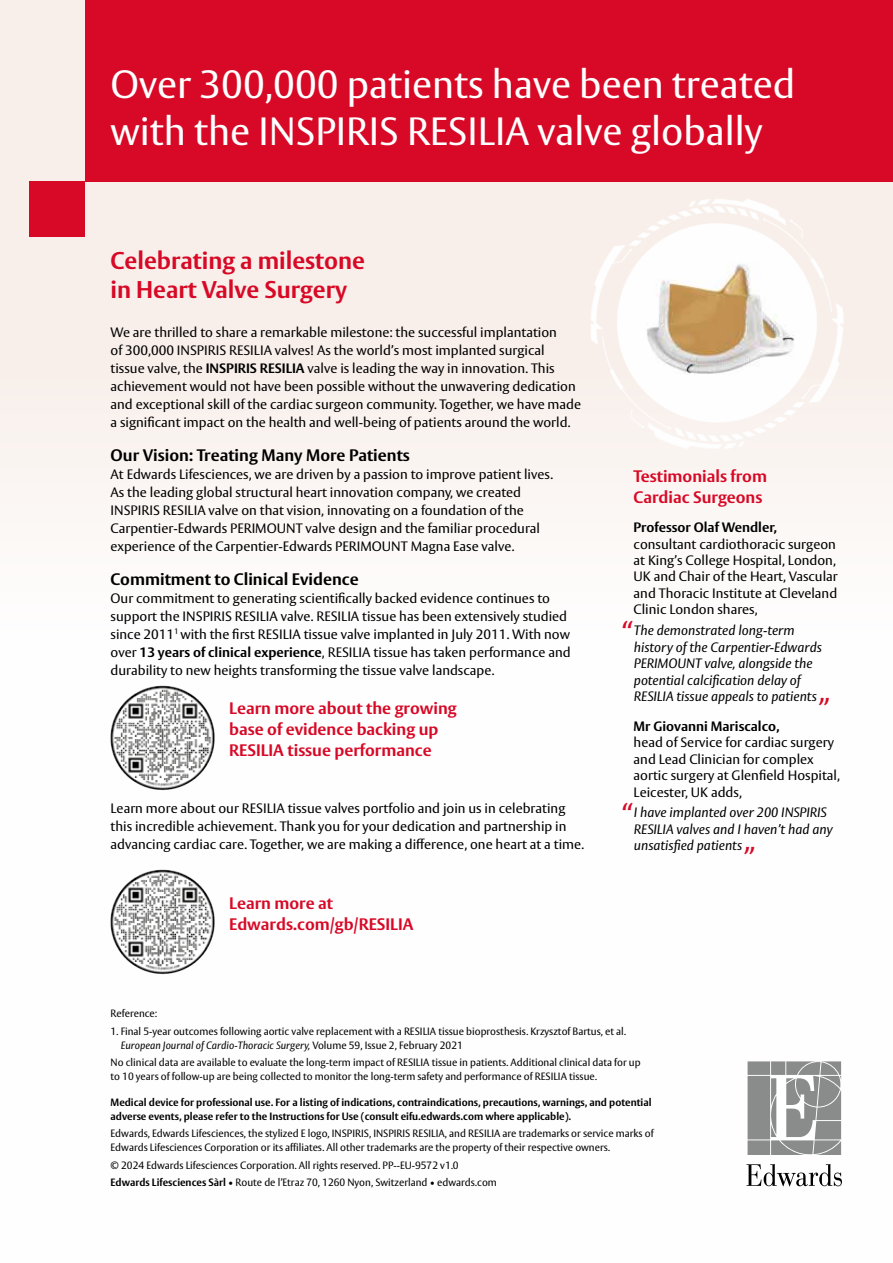
<style>
.page{position:relative;width:893px;height:1263px;background:#fff}
.page>*{position:absolute;margin:0;border:0;box-sizing:border-box;transform-origin:0 0}
.t1{font:39px/46.8px "Vesta Pro";color:#fff}
.t2{font:italic 30px "Vesta Pro";color:#d70926}
.t3{font:700 24px/28.8px "Vesta Pro";color:#d70926}
.t4{font:700 16.5px/21px "Vesta Pro";color:#d70926}
.t5{font:700 16.5px "Vesta Pro";color:#000}
.t6{font:13.5px/18px "Vesta Pro";color:#000}
.t7{font:italic 13.5px/16.5px "Vesta Pro";color:#000}
.t8{font:700 13.5px "Vesta Pro";color:#000}
.t9{font:10.5px/13.5px "Vesta Pro";color:#000}
.t10{font:700 10.5px/13.5px "Vesta Pro";color:#000}
.s1{font-weight:700}
.s2{font-style:italic}
</style>
<div class="page">
<div style="left:0;top:0;width:893px;height:1263px;background:linear-gradient(to bottom,#f7ede8,#fff)"></div>
<div style="left:29px;top:182px;width:56px;height:55px;background:#d70926"></div>
<div style="left:85px;top:0;width:808px;height:182px;background:#d70926"></div>
<img style="left:587px;top:194px;width:260px;height:260px">
<svg style="left:748px;top:1061px;width:93px;height:94px"></svg>
<svg style="left:746px;top:1164px;width:96px;height:22px"></svg>
<img style="left:108px;top:685px;width:108px;height:107px">
<img style="left:108px;top:867px;width:108px;height:108px">
<h1 class="t1" style="left:111px;top:61px;width:686px">Over 300,000 patients have been treated with the INSPIRIS RESILIA valve globally</h1>
<h3 class="t3" style="left:111px;top:246px;width:256px">Celebrating a milestone in Heart Valve Surgery</h3>
<p class="t6" style="left:111px;top:323px;width:472px">We are thrilled to share a remarkable milestone: the successful implantation<br>of 300,000 INSPIRIS RESILIA valves! As the world’s most implanted surgical tissue valve, the <span class="s1">INSPIRIS RESILIA</span> valve is leading the way in innovation. This achievement would not have been possible without the unwavering dedication and exceptional skill of the cardiac surgeon community. Together, we have made a significant impact on the health and well-being of patients around the world.</p>
<p class="t5" style="left:111px;top:445px;width:301px">Our Vision: Treating Many More Patients</p>
<p class="t6" style="left:111px;top:465px;width:444px">At Edwards Lifesciences, we are driven by a passion to improve patient lives.<br>As the leading global structural heart innovation company, we created INSPIRIS RESILIA valve on that vision, innovating on a foundation of the Carpentier-Edwards PERIMOUNT valve design and the familiar procedural experience of the Carpentier-Edwards PERIMOUNT Magna Ease valve.</p>
<p class="t5" style="left:111px;top:569px;width:250px">Commitment to Clinical Evidence</p>
<p class="t6" style="left:111px;top:589px;width:462px">Our commitment to generating scientifically backed evidence continues to support the INSPIRIS RESILIA valve. RESILIA tissue has been extensively studied since 2011<sup>1</sup> with the first RESILIA tissue valve implanted in July 2011. With now over <span class="s1">13 years of clinical experience</span>, RESILIA tissue has taken performance and durability to new heights transforming the tissue valve landscape.</p>
<p class="t4" style="left:229px;top:697px;width:229px">Learn more about the growing base of evidence backing up<br>RESILIA tissue performance</p>
<p class="t6" style="left:111px;top:799px;width:475px">Learn more about our RESILIA tissue valves portfolio and join us in celebrating this incredible achievement. Thank you for your dedication and partnership in advancing cardiac care. Together, we are making a difference, one heart at a time.</p>
<p class="t4" style="left:229px;top:893px;width:186px">Learn more at<br>Edwards.com/gb/RESILIA</p>
<p class="t4" style="left:634px;top:465px;width:135px">Testimonials from<br>Cardiac Surgeons</p>
<p class="t8" style="left:634px;top:519px;width:145px">Professor Olaf Wendler,</p>
<p class="t6" style="left:634px;top:535px;width:206px;line-height:16.5px">consultant cardiothoracic surgeon at King’s College Hospital, London, UK and Chair of the Heart, Vascular and Thoracic Institute at Cleveland Clinic London shares,</p>
<h2 class="t2" style="left:621px;top:614px;width:13px">“</h2>
<p class="t7" style="left:634px;top:622px;width:190px">The demonstrated long-term history of the Carpentier-Edwards PERIMOUNT valve, alongside the potential calcification delay of RESILIA tissue appeals to patients</p>
<h2 class="t2" style="left:820px;top:673px;width:13px">„</h2>
<p class="t8" style="left:634px;top:717px;width:147px">Mr Giovanni Mariscalco,</p>
<p class="t6" style="left:634px;top:734px;width:208px;line-height:16.5px">head of Service for cardiac surgery and Lead Clinician for complex aortic surgery at Glenfield Hospital,<br>Leicester, UK adds,</p>
<h2 class="t2" style="left:621px;top:796px;width:13px">“</h2>
<p class="t7" style="left:634px;top:804px;width:200px">I have implanted over 200 INSPIRIS<br>RESILIA valves and I haven’t had any unsatisfied patients</p>
<h2 class="t2" style="left:745px;top:822px;width:13px">„</h2>
<p class="t9" style="left:111px;top:1007px;width:48px">Reference:</p>
<p class="t9" style="left:121px;top:1024px;width:507px;text-indent:-10px">1. Final 5-year outcomes following aortic valve replacement with a RESILIA tissue bioprosthesis. Krzysztof Bartus, et al.<br><span class="s2">European Journal of Cardio-Thoracic Surgery,</span> Volume 59, Issue 2, February 2021</p>
<p class="t9" style="left:111px;top:1056px;width:532px">No clinical data are available to evaluate the long-term impact of RESILIA tissue in patients. Additional clinical data for up to 10 years of follow-up are being collected to monitor the long-term safety and performance of RESILIA tissue.</p>
<p class="t10" style="left:111px;top:1095px;width:542px">Medical device for professional use. For a listing of indications, contraindications, precautions, warnings, and potential adverse events, please refer to the Instructions for Use (consult eifu.edwards.com where applicable).</p>
<p class="t9" style="left:111px;top:1127px;width:545px">Edwards, Edwards Lifesciences, the stylized E logo, INSPIRIS, INSPIRIS RESILIA, and RESILIA are trademarks or service marks of<br>Edwards Lifesciences Corporation or its affiliates. All other trademarks are the property of their respective owners.</p>
<p class="t9" style="left:111px;top:1156px;width:388px;line-height:17.7px">© 2024 Edwards Lifesciences Corporation. All rights reserved. PP--EU-9572 v1.0<br><span class="s1">Edwards Lifesciences Sàrl</span> • Route de l’Etraz 70, 1260 Nyon, Switzerland • edwards.com</p>
</div>
